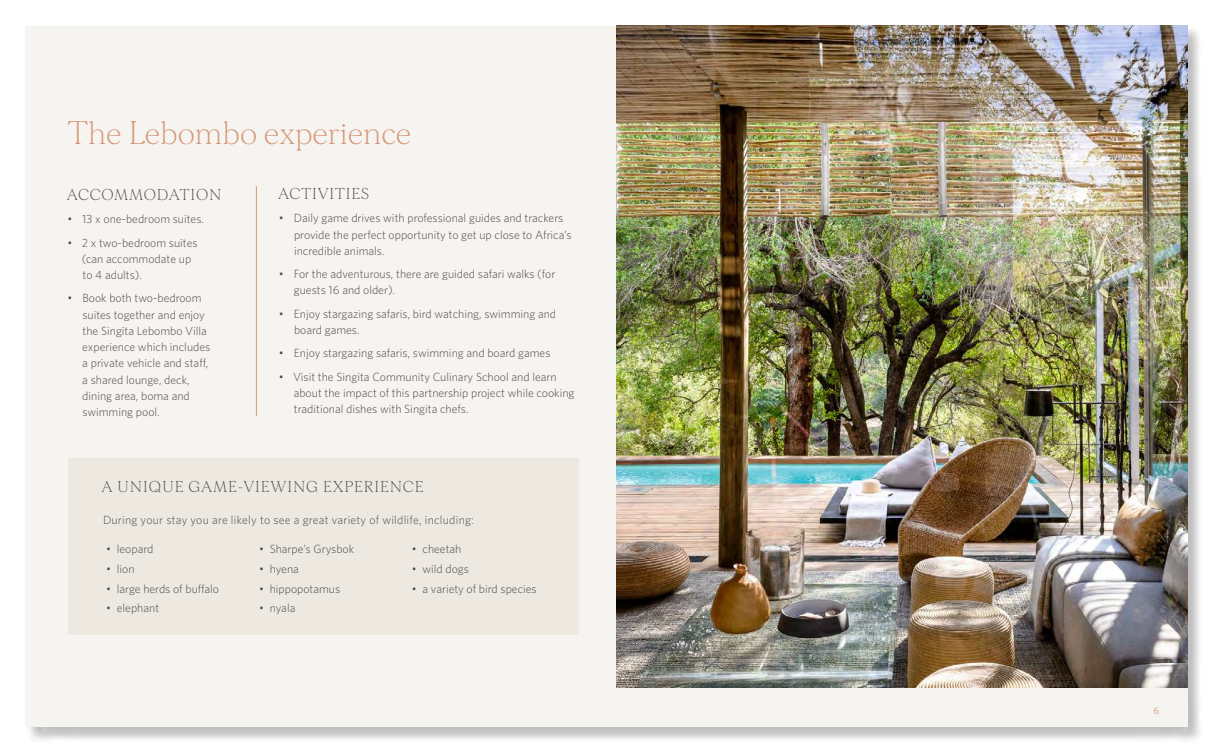
<style>
.page{position:relative;width:1213px;height:750px;background:#fff}
.page>*{position:absolute;margin:0;border:0;box-sizing:border-box;transform-origin:0 0}
.t1{font:200 31.25px "Morion";color:#d69677}
.t2{font:200 15px "Morion";letter-spacing:.06em;color:#4d4945}
.t3{font:300 11.88px/16.2px "Whitney";color:#4d4945}
.t4{font:300 11.88px "Whitney";letter-spacing:.02em;color:#4d4945}
.t5{font:10px "Whitney";color:#d69677}
</style>
<div class="page">
<div style="left:26px;top:27px;width:1177px;height:715px;background:#808080;opacity:.5"></div>
<div style="left:25px;top:26px;width:1162px;height:700px;background:#f6f4f0"></div>
<div style="left:68px;top:458px;width:510px;height:176px;background:#ede9e1"></div>
<img style="left:617px;top:26px;width:570px;height:662px">
<hr style="left:256px;top:186px;width:1px;height:230px;background:#d69677">
<h1 class="t1" style="left:68px;top:116px;width:345px">The Lebombo experience</h1>
<p class="t2" style="left:67px;top:186px;width:156px">ACCOMMODATION</p>
<p class="t3" style="left:68px;top:211px;width:138px">• 13 x one-bedroom suites.</p>
<p class="t3" style="left:82px;top:234px;width:117px;text-indent:-14px">• 2 x two-bedroom suites (can accommodate up to 4 adults).</p>
<p class="t3" style="left:82px;top:290px;width:129px;text-indent:-15px">• Book both two-bedroom suites together and enjoy the Singita Lebombo Villa experience which includes a private vehicle and staff, a shared lounge, deck, dining area, boma and swimming pool.</p>
<p class="t2" style="left:278px;top:185px;width:93px">ACTIVITIES</p>
<p class="t3" style="left:294px;top:210px;width:279px;text-indent:-15px">• Daily game drives with professional guides and trackers provide the perfect opportunity to get up close to Africa’s incredible animals.</p>
<p class="t3" style="left:294px;top:265px;width:263px;text-indent:-15px">• For the adventurous, there are guided safari walks (for guests 16 and older).</p>
<p class="t3" style="left:294px;top:305px;width:264px;text-indent:-15px">• Enjoy stargazing safaris, bird watching, swimming and board games.</p>
<p class="t3" style="left:279px;top:345px;width:273px">• Enjoy stargazing safaris, swimming and board games</p>
<p class="t3" style="left:294px;top:368px;width:282px;text-indent:-15px">• Visit the Singita Community Culinary School and learn about the impact of this partnership project while cooking traditional dishes with Singita chefs.</p>
<p class="t2" style="left:101px;top:479px;width:323px">A UNIQUE GAME-VIEWING EXPERIENCE</p>
<p class="t4" style="left:103px;top:512px;width:372px">During your stay you are likely to see a great variety of wildlife, including:</p>
<p class="t3" style="left:106px;top:540px;width:49px">• leopard</p>
<p class="t3" style="left:106px;top:560px;width:30px">• lion</p>
<p class="t3" style="left:106px;top:580px;width:114px">• large herds of buffalo</p>
<p class="t3" style="left:106px;top:600px;width:54px">• elephant</p>
<p class="t3" style="left:259px;top:540px;width:97px">• Sharpe’s Grysbok</p>
<p class="t3" style="left:259px;top:560px;width:41px">• hyena</p>
<p class="t3" style="left:259px;top:580px;width:83px">• hippopotamus</p>
<p class="t3" style="left:259px;top:600px;width:38px">• nyala</p>
<p class="t3" style="left:412px;top:540px;width:51px">• cheetah</p>
<p class="t3" style="left:412px;top:560px;width:59px">• wild dogs</p>
<p class="t3" style="left:412px;top:580px;width:126px">• a variety of bird species</p>
<p class="t5" style="left:1153px;top:704px;width:7px">6</p>
</div>
